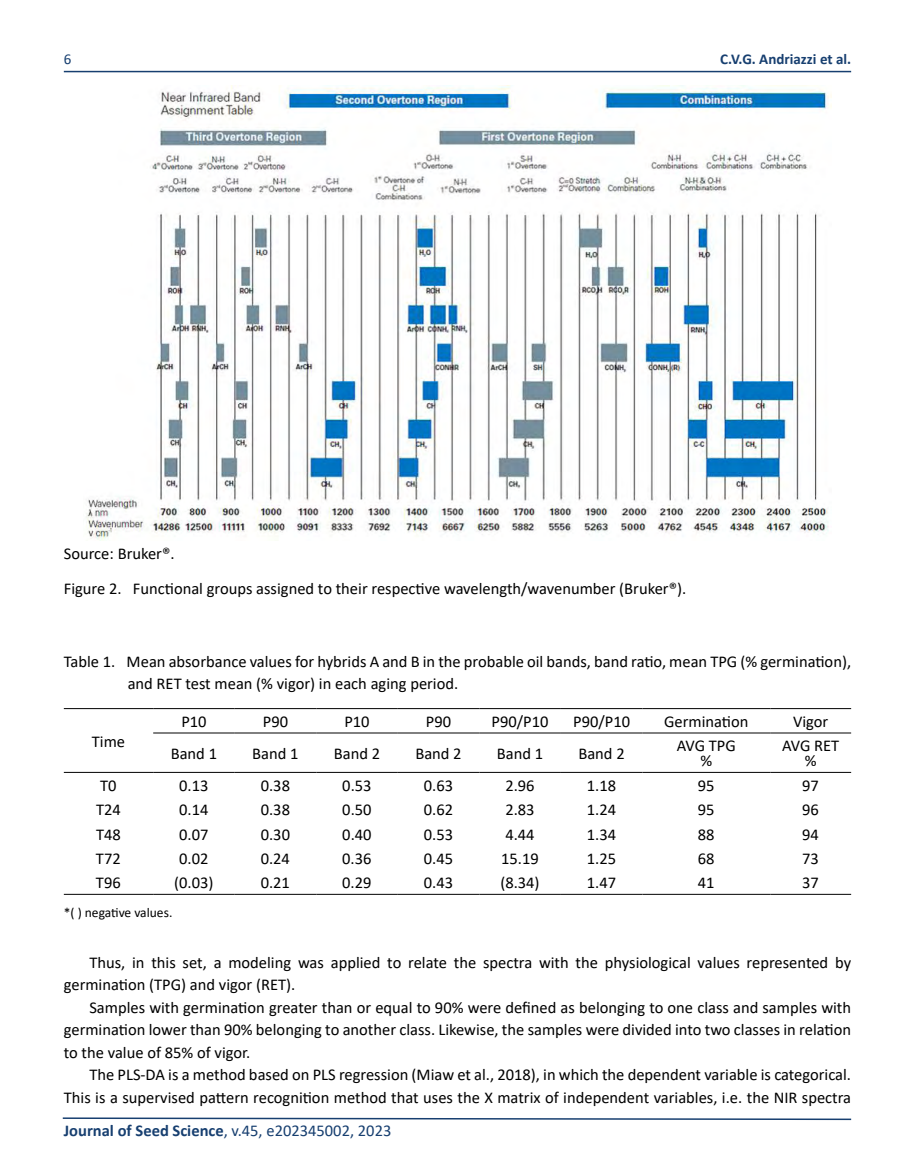
<style>
.page{position:relative;width:915px;height:1170px;background:#fff}
.page>*{position:absolute;margin:0;border:0;box-sizing:border-box;transform-origin:0 0}
.t1{font:16.5px/22.5px "Calibri";color:#000}
.t2{font:16.5px "Calibri";color:#173f70}
.t3{font:700 15px "Calibri";color:#173f70}
.t4{font:15px "Calibri";color:#173f70}
.t5{font:13.5px "Calibri";color:#000}
.s1{font-weight:700}
</style>
<div class="page">
<hr style="left:64px;top:708px;width:89px;height:1px;background:#000">
<hr style="left:153px;top:708px;width:82px;height:1px;background:#000">
<hr style="left:235px;top:708px;width:81px;height:1px;background:#000">
<hr style="left:316px;top:708px;width:81px;height:1px;background:#000">
<hr style="left:397px;top:708px;width:82px;height:1px;background:#000">
<hr style="left:479px;top:708px;width:81px;height:1px;background:#000">
<hr style="left:560px;top:708px;width:82px;height:1px;background:#000">
<hr style="left:642px;top:708px;width:128px;height:1px;background:#000">
<hr style="left:770px;top:708px;width:80px;height:1px;background:#000">
<hr style="left:153px;top:732px;width:82px;height:1px;background:#000">
<hr style="left:235px;top:732px;width:81px;height:1px;background:#000">
<hr style="left:316px;top:732px;width:81px;height:1px;background:#000">
<hr style="left:397px;top:732px;width:82px;height:1px;background:#000">
<hr style="left:479px;top:732px;width:81px;height:1px;background:#000">
<hr style="left:560px;top:732px;width:82px;height:1px;background:#000">
<hr style="left:642px;top:732px;width:128px;height:1px;background:#000">
<hr style="left:770px;top:732px;width:80px;height:1px;background:#000">
<hr style="left:64px;top:893px;width:89px;height:1px;background:#000">
<hr style="left:153px;top:893px;width:82px;height:1px;background:#000">
<hr style="left:235px;top:893px;width:81px;height:1px;background:#000">
<hr style="left:316px;top:893px;width:81px;height:1px;background:#000">
<hr style="left:397px;top:893px;width:82px;height:1px;background:#000">
<hr style="left:479px;top:893px;width:81px;height:1px;background:#000">
<hr style="left:560px;top:893px;width:82px;height:1px;background:#000">
<hr style="left:642px;top:893px;width:128px;height:1px;background:#000">
<hr style="left:770px;top:893px;width:80px;height:1px;background:#000">
<hr style="left:64px;top:772px;width:89px;height:1px;background:#000">
<hr style="left:153px;top:772px;width:82px;height:1px;background:#000">
<hr style="left:235px;top:772px;width:81px;height:1px;background:#000">
<hr style="left:316px;top:772px;width:81px;height:1px;background:#000">
<hr style="left:397px;top:772px;width:82px;height:1px;background:#000">
<hr style="left:479px;top:772px;width:81px;height:1px;background:#000">
<hr style="left:560px;top:772px;width:82px;height:1px;background:#000">
<hr style="left:642px;top:772px;width:128px;height:1px;background:#000">
<hr style="left:770px;top:772px;width:80px;height:1px;background:#000">
<img style="left:86px;top:85px;width:745px;height:455px">
<svg style="left:62px;top:1117px;width:790px;height:3px"></svg>
<hr style="left:64px;top:71px;width:786px;height:1px;background:#173f70">
<p class="t4" style="left:64px;top:48px;width:9px">6</p>
<p class="t3" style="left:720px;top:48px;width:132px">C.V.G. Andriazzi et al.</p>
<p class="t1" style="left:64px;top:535px;width:623px;line-height:35.2px">Source: Bruker®.<br>Figure 2. Functional groups assigned to their respective wavelength/wavenumber (Bruker®).</p>
<p class="t1" style="left:128px;top:649px;width:724px;text-indent:-64px">Table 1. Mean absorbance values for hybrids A and B in the probable oil bands, band ratio, mean TPG (% germination), and RET test mean (% vigor) in each aging period.</p>
<p class="t1" style="left:92px;top:729px;width:35px">Time</p>
<p class="t1" style="left:181px;top:709px;width:27px">P10</p>
<p class="t1" style="left:263px;top:709px;width:27px">P90</p>
<p class="t1" style="left:344px;top:709px;width:27px">P10</p>
<p class="t1" style="left:426px;top:709px;width:27px">P90</p>
<p class="t1" style="left:491px;top:709px;width:58px">P90/P10</p>
<p class="t1" style="left:573px;top:709px;width:58px">P90/P10</p>
<p class="t1" style="left:664px;top:709px;width:86px">Germination</p>
<p class="t1" style="left:792px;top:709px;width:37px">Vigor</p>
<p class="t1" style="left:171px;top:741px;width:48px">Band 1</p>
<p class="t1" style="left:252px;top:741px;width:48px">Band 1</p>
<p class="t1" style="left:334px;top:741px;width:48px">Band 2</p>
<p class="t1" style="left:415px;top:741px;width:48px">Band 2</p>
<p class="t1" style="left:496px;top:741px;width:48px">Band 1</p>
<p class="t1" style="left:578px;top:741px;width:48px">Band 2</p>
<p class="t1" style="left:676px;top:738px;width:61px;line-height:15px;text-align:center">AVG TPG %</p>
<p class="t1" style="left:781px;top:738px;width:59px;line-height:15px;text-align:center">AVG RET %</p>
<p class="t1" style="left:100px;top:773px;width:18px">T0</p>
<p class="t1" style="left:179px;top:773px;width:31px">0.13</p>
<p class="t1" style="left:261px;top:773px;width:31px">0.38</p>
<p class="t1" style="left:342px;top:773px;width:31px">0.53</p>
<p class="t1" style="left:423px;top:773px;width:31px">0.63</p>
<p class="t1" style="left:505px;top:773px;width:31px">2.96</p>
<p class="t1" style="left:586px;top:773px;width:31px">1.18</p>
<p class="t1" style="left:697px;top:773px;width:18px">95</p>
<p class="t1" style="left:802px;top:773px;width:18px">97</p>
<p class="t1" style="left:96px;top:798px;width:26px">T24</p>
<p class="t1" style="left:179px;top:798px;width:31px">0.14</p>
<p class="t1" style="left:261px;top:798px;width:31px">0.38</p>
<p class="t1" style="left:342px;top:798px;width:31px">0.50</p>
<p class="t1" style="left:423px;top:798px;width:31px">0.62</p>
<p class="t1" style="left:505px;top:798px;width:31px">2.83</p>
<p class="t1" style="left:586px;top:798px;width:31px">1.24</p>
<p class="t1" style="left:697px;top:798px;width:18px">95</p>
<p class="t1" style="left:802px;top:798px;width:18px">96</p>
<p class="t1" style="left:96px;top:822px;width:26px">T48</p>
<p class="t1" style="left:179px;top:822px;width:31px">0.07</p>
<p class="t1" style="left:261px;top:822px;width:31px">0.30</p>
<p class="t1" style="left:342px;top:822px;width:31px">0.40</p>
<p class="t1" style="left:423px;top:822px;width:31px">0.53</p>
<p class="t1" style="left:505px;top:822px;width:31px">4.44</p>
<p class="t1" style="left:586px;top:822px;width:31px">1.34</p>
<p class="t1" style="left:697px;top:822px;width:18px">88</p>
<p class="t1" style="left:801px;top:822px;width:18px">94</p>
<p class="t1" style="left:96px;top:846px;width:26px">T72</p>
<p class="t1" style="left:179px;top:846px;width:31px">0.02</p>
<p class="t1" style="left:261px;top:846px;width:31px">0.24</p>
<p class="t1" style="left:342px;top:846px;width:31px">0.36</p>
<p class="t1" style="left:423px;top:846px;width:31px">0.45</p>
<p class="t1" style="left:501px;top:846px;width:39px">15.19</p>
<p class="t1" style="left:586px;top:846px;width:31px">1.25</p>
<p class="t1" style="left:697px;top:846px;width:18px">68</p>
<p class="t1" style="left:801px;top:846px;width:18px">73</p>
<p class="t1" style="left:96px;top:871px;width:26px">T96</p>
<p class="t1" style="left:174px;top:871px;width:41px">(0.03)</p>
<p class="t1" style="left:261px;top:871px;width:31px">0.21</p>
<p class="t1" style="left:342px;top:871px;width:31px">0.29</p>
<p class="t1" style="left:423px;top:871px;width:31px">0.43</p>
<p class="t1" style="left:500px;top:871px;width:41px">(8.34)</p>
<p class="t1" style="left:586px;top:871px;width:31px">1.47</p>
<p class="t1" style="left:697px;top:871px;width:18px">41</p>
<p class="t1" style="left:801px;top:871px;width:18px">37</p>
<p class="t5" style="left:64px;top:903px;width:110px">*( ) negative values.</p>
<p class="t1" style="left:64px;top:950px;width:788px;text-indent:26px">Thus, in this set, a modeling was applied to relate the spectra with the physiological values represented by germination (TPG) and vigor (RET).</p>
<p class="t1" style="left:64px;top:995px;width:788px;text-align:justify;text-indent:26px">Samples with germination greater than or equal to 90% were defined as belonging to one class and samples with germination lower than 90% belonging to another class. Likewise, the samples were divided into two classes in relation to the value of 85% of vigor.</p>
<p class="t1" style="left:64px;top:1062px;width:788px;text-align:right">The PLS-DA is a method based on PLS regression (Miaw et al., 2018), in which the dependent variable is categorical.<br>This is a supervised pattern recognition method that uses the X matrix of independent variables, i.e. the NIR spectra</p>
<p class="t2" style="left:64px;top:1118px;width:329px"><span class="s1">Journal of Seed Science</span>, v.45, e202345002, 2023</p>
</div>
